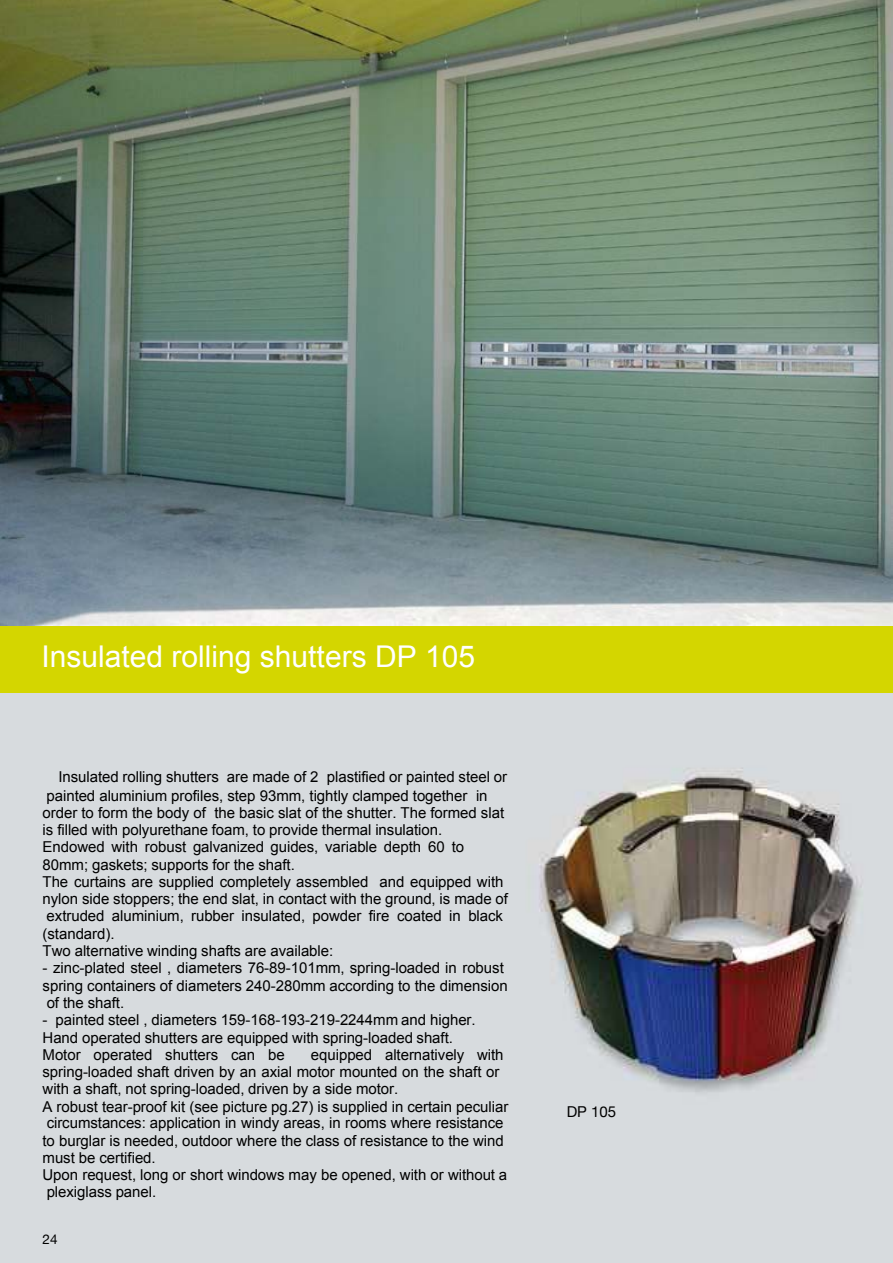
<style>
.page{position:relative;width:893px;height:1263px;background:#fff}
.page>*{position:absolute;margin:0;border:0;box-sizing:border-box;transform-origin:0 0}
.t1{font:30px "Arial";color:#fff}
.t2{font:15px/17.2px "Arial";letter-spacing:-.005em;color:#000}
.t3{font:15px "Helvetica Neue";color:#000}
.t4{font:13.5px "Helvetica Neue";color:#000}
</style>
<div class="page">
<img style="left:0;top:692px;width:893px;height:571px">
<div style="left:0;top:624px;width:893px;height:68px;background:#d4d600"></div>
<img style="left:0;top:0;width:893px;height:625px">
<h1 class="t1" style="left:42px;top:637px;width:435px">Insulated rolling shutters DP 105</h1>
<p class="t2" style="left:47px;top:767px;width:462px;line-height:18.8px;text-indent:12px">Insulated rolling shutters are made of 2 plastified or painted steel or painted aluminium profiles, step 93mm, tightly clamped together in</p>
<p class="t2" style="left:43px;top:804px;width:467px">order to form the body of the basic slat of the shutter. The formed slat is filled with polyurethane foam, to provide thermal insulation.<br>Endowed with robust galvanized guides, variable depth 60 to 80mm; gaskets; supports for the shaft.<br>The curtains are supplied completely assembled and equipped with nylon side stoppers; the end slat, in contact with the ground, is made of</p>
<p class="t2" style="left:43px;top:908px;width:462px">extruded aluminium, rubber insulated, powder fire coated in black (standard).<br>Two alternative winding shafts are available:</p>
<p class="t2" style="left:43px;top:959px;width:467px">- zinc-plated steel , diameters 76-89-101mm, spring-loaded in robust spring containers of diameters 240-280mm according to the dimension</p>
<p class="t2" style="left:47px;top:994px;width:79px">of the shaft.</p>
<p class="t2" style="left:43px;top:1012px;width:435px">- painted steel , diameters 159-168-193-219-2244mm and higher.<br>Hand operated shutters are equipped with spring-loaded shaft.<br>Motor operated shutters can be</p>
<p class="t2" style="left:43px;top:1046px;width:467px;text-indent:268px">equipped alternatively with spring-loaded shaft driven by an axial motor mounted on the shaft or with a shaft, not spring-loaded, driven by a side motor.<br>A robust tear-proof kit (see picture pg.27) is supplied in certain peculiar circumstances: application in windy areas, in rooms where resistance to burglar is needed, outdoor where the class of resistance to the wind must be certified.<br>Upon request, long or short windows may be opened, with or without a plexiglass panel.</p>
<p class="t4" style="left:43px;top:1229px;width:17px">24</p>
<p class="t3" style="left:567px;top:1100px;width:51px">DP 105</p>
</div>
